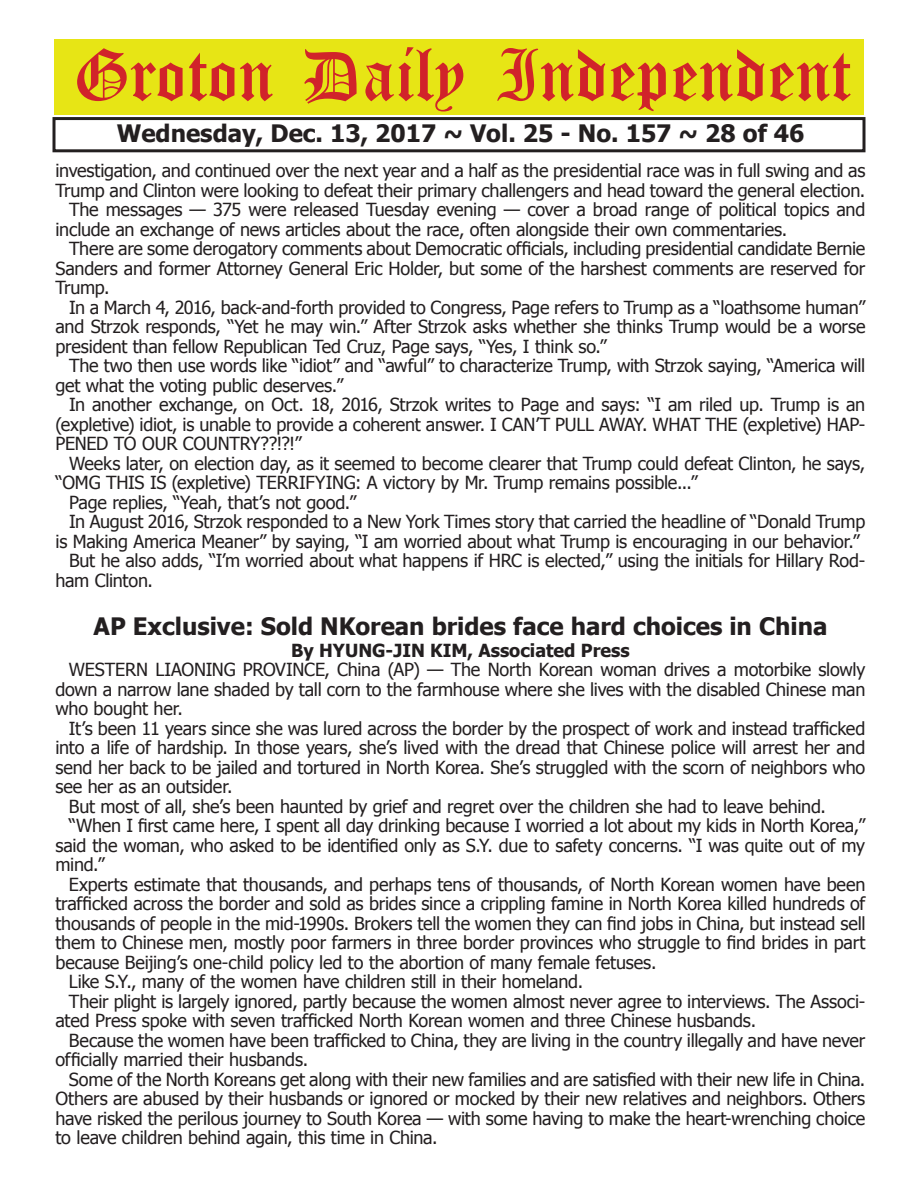
<style>
.page{position:relative;width:918px;height:1188px;background:#fff}
.page>*{position:absolute;margin:0;border:0;box-sizing:border-box;transform-origin:0 0}
.t1{font:54px "Old English Five";color:#d1232a}
.t2{font:700 24px "Tahoma";color:#231f20}
.t3{font:18px/19.5px "Tahoma";letter-spacing:-.01em;color:#231f20;text-align:justify}
.t4{font:700 18px "Tahoma";color:#231f20}
</style>
<div class="page">
<div style="left:52px;top:117px;width:814px;height:35px;border:3px solid #231f20"></div>
<div style="left:54px;top:40px;width:810px;height:75px;background:#e7e515"></div>
<h1 class="t1" style="left:73px;top:50px;width:779px">Groton Daily Independent</h1>
<h2 class="t2" style="left:117px;top:116px;width:689px">Wednesday, Dec. 13, 2017 ~ Vol. 25 - No. 157 ~ 28 of 46</h2>
<p class="t3" style="left:56px;top:160px;width:811px">investigation, and continued over the next year and a half as the presidential race was in full swing and as</p>
<p class="t3" style="left:56px;top:180px;width:811px">Trump and Clinton were looking to defeat their primary challengers and head toward the general election.</p>
<p class="t3" style="left:69px;top:199px;width:798px">The messages — 375 were released Tuesday evening — cover a broad range of political topics and</p>
<p class="t3" style="left:56px;top:219px;width:733px">include an exchange of news articles about the race, often alongside their own commentaries.</p>
<p class="t3" style="left:69px;top:238px;width:798px">There are some derogatory comments about Democratic officials, including presidential candidate Bernie</p>
<p class="t3" style="left:56px;top:258px;width:811px">Sanders and former Attorney General Eric Holder, but some of the harshest comments are reserved for</p>
<p class="t3" style="left:56px;top:277px;width:56px">Trump.</p>
<p class="t3" style="left:69px;top:297px;width:798px">In a March 4, 2016, back-and-forth provided to Congress, Page refers to Trump as a “loathsome human”</p>
<p class="t3" style="left:56px;top:316px;width:811px">and Strzok responds, “Yet he may win.” After Strzok asks whether she thinks Trump would be a worse</p>
<p class="t3" style="left:56px;top:336px;width:553px">president than fellow Republican Ted Cruz, Page says, “Yes, I think so.”</p>
<p class="t3" style="left:69px;top:355px;width:798px">The two then use words like “idiot” and “awful” to characterize Trump, with Strzok saying, “America will</p>
<p class="t3" style="left:56px;top:375px;width:289px">get what the voting public deserves.”</p>
<p class="t3" style="left:69px;top:394px;width:798px">In another exchange, on Oct. 18, 2016, Strzok writes to Page and says: “I am riled up. Trump is an</p>
<p class="t3" style="left:56px;top:414px;width:812px">(expletive) idiot, is unable to provide a coherent answer. I CAN’T PULL AWAY. WHAT THE (expletive) HAP-</p>
<p class="t3" style="left:56px;top:433px;width:248px">PENED TO OUR COUNTRY??!?!”</p>
<p class="t3" style="left:69px;top:453px;width:798px">Weeks later, on election day, as it seemed to become clearer that Trump could defeat Clinton, he says,</p>
<p class="t3" style="left:56px;top:472px;width:644px">“OMG THIS IS (expletive) TERRIFYING: A victory by Mr. Trump remains possible...”</p>
<p class="t3" style="left:69px;top:492px;width:289px">Page replies, “Yeah, that’s not good.”</p>
<p class="t3" style="left:69px;top:511px;width:798px">In August 2016, Strzok responded to a New York Times story that carried the headline of “Donald Trump</p>
<p class="t3" style="left:56px;top:531px;width:806px">is Making America Meaner” by saying, “I am worried about what Trump is encouraging in our behavior.”</p>
<p class="t3" style="left:69px;top:550px;width:798px">But he also adds, “I’m worried about what happens if HRC is elected,” using the initials for Hillary Rod-</p>
<p class="t3" style="left:56px;top:570px;width:99px">ham Clinton.</p>
<h2 class="t2" style="left:94px;top:610px;width:735px">AP Exclusive: Sold NKorean brides face hard choices in China</h2>
<p class="t4" style="left:291px;top:638px;width:340px">By HYUNG-JIN KIM, Associated Press</p>
<p class="t3" style="left:55px;top:659px;width:811px;text-indent:14px">WESTERN LIAONING PROVINCE, China (AP) — The North Korean woman drives a motorbike slowly down a narrow lane shaded by tall corn to the farmhouse where she lives with the disabled Chinese man who bought her.</p>
<p class="t3" style="left:69px;top:718px;width:798px">It’s been 11 years since she was lured across the border by the prospect of work and instead trafficked</p>
<p class="t3" style="left:55px;top:737px;width:811px">into a life of hardship. In those years, she’s lived with the dread that Chinese police will arrest her and</p>
<p class="t3" style="left:55px;top:757px;width:811px">send her back to be jailed and tortured in North Korea. She’s struggled with the scorn of neighbors who</p>
<p class="t3" style="left:55px;top:776px;width:179px">see her as an outsider.</p>
<p class="t3" style="left:69px;top:796px;width:759px">But most of all, she’s been haunted by grief and regret over the children she had to leave behind.</p>
<p class="t3" style="left:69px;top:815px;width:798px">“When I first came here, I spent all day drinking because I worried a lot about my kids in North Korea,”</p>
<p class="t3" style="left:55px;top:835px;width:811px">said the woman, who asked to be identified only as S.Y. due to safety concerns. “I was quite out of my</p>
<p class="t3" style="left:55px;top:854px;width:51px">mind.”</p>
<p class="t3" style="left:69px;top:874px;width:798px">Experts estimate that thousands, and perhaps tens of thousands, of North Korean women have been</p>
<p class="t3" style="left:55px;top:893px;width:811px">trafficked across the border and sold as brides since a crippling famine in North Korea killed hundreds of</p>
<p class="t3" style="left:55px;top:913px;width:812px">thousands of people in the mid-1990s. Brokers tell the women they can find jobs in China, but instead sell</p>
<p class="t3" style="left:55px;top:932px;width:811px">them to Chinese men, mostly poor farmers in three border provinces who struggle to find brides in part</p>
<p class="t3" style="left:55px;top:952px;width:603px">because Beijing’s one-child policy led to the abortion of many female fetuses.</p>
<p class="t3" style="left:69px;top:971px;width:516px">Like S.Y., many of the women have children still in their homeland.</p>
<p class="t3" style="left:69px;top:991px;width:798px">Their plight is largely ignored, partly because the women almost never agree to interviews. The Associ-</p>
<p class="t3" style="left:55px;top:1010px;width:702px">ated Press spoke with seven trafficked North Korean women and three Chinese husbands.</p>
<p class="t3" style="left:69px;top:1030px;width:798px">Because the women have been trafficked to China, they are living in the country illegally and have never</p>
<p class="t3" style="left:55px;top:1049px;width:254px">officially married their husbands.</p>
<p class="t3" style="left:69px;top:1069px;width:798px">Some of the North Koreans get along with their new families and are satisfied with their new life in China.</p>
<p class="t3" style="left:55px;top:1088px;width:811px">Others are abused by their husbands or ignored or mocked by their new relatives and neighbors. Others</p>
<p class="t3" style="left:55px;top:1108px;width:811px">have risked the perilous journey to South Korea — with some having to make the heart-wrenching choice</p>
<p class="t3" style="left:55px;top:1127px;width:384px">to leave children behind again, this time in China.</p>
</div>
